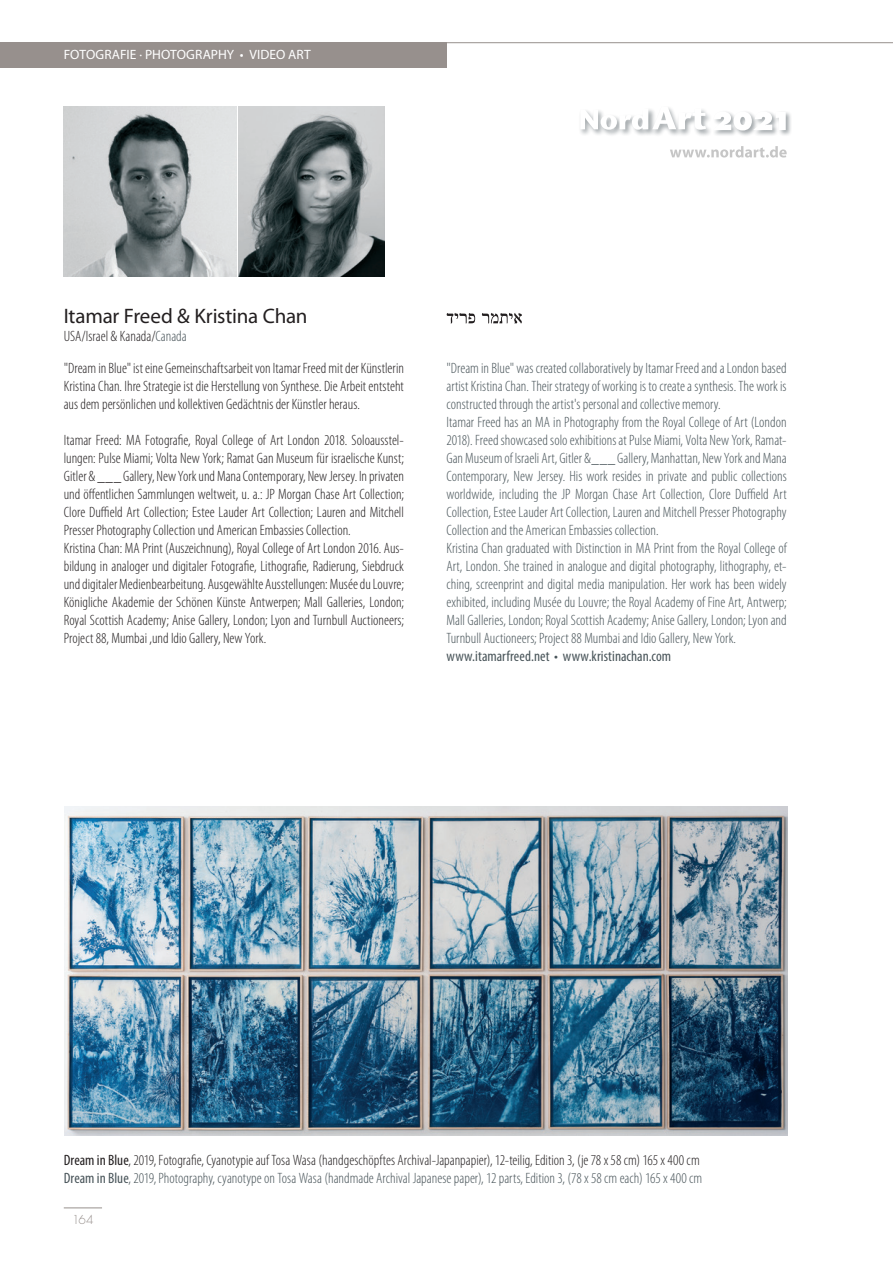
<style>
.page{position:relative;width:893px;height:1263px;background:#fff}
.page>*{position:absolute;margin:0;border:0;box-sizing:border-box;transform-origin:0 0}
.t1{font:21px "Myriad Pro";letter-spacing:-.01em;color:#231f20}
.t2{font:300 condensed 15px/18px "Myriad Pro";color:#231f20}
.t3{font:300 condensed 15px/18px "Myriad Pro";color:#485459}
.t4{font:condensed 15px "Myriad Pro";letter-spacing:.005em;color:#485459}
.t5{font:13.5px "Myriad Pro";letter-spacing:.005em;color:#fff}
.t6{font:300 12px "Futura Std";color:#97908d}
.s1{color:#485459}
.s2{font-weight:400}
.s3{font-weight:400;color:#485459}
</style>
<div class="page">
<div style="left:0;top:43px;width:446px;height:25px;background:#97908d"></div>
<hr style="left:446px;top:42px;width:447px;height:1px;background:#97908d">
<hr style="left:64px;top:1207px;width:38px;height:1px;background:#97908d">
<svg style="left:670px;top:146px;width:117px;height:12px"></svg>
<div style="left:579px;top:107px;width:77px;height:30px;background:#0b1a22;opacity:.75"></div>
<div style="left:651px;top:105px;width:62px;height:32px;background:#0b1a22;opacity:.75"></div>
<svg style="left:580px;top:106px;width:126px;height:24px"></svg>
<div style="left:711px;top:111px;width:81px;height:27px;background:#0b1a22;opacity:.75"></div>
<svg style="left:712px;top:111px;width:74px;height:19px"></svg>
<img style="left:65px;top:807px;width:722px;height:329px">
<svg style="left:447px;top:313px;width:75px;height:11px"></svg>
<img style="left:64px;top:106px;width:321px;height:170px">
<p class="t5" style="left:64px;top:46px;width:248px">FOTOGRAFIE · PHOTOGRAPHY • VIDEO ART</p>
<h1 class="t1" style="left:64px;top:303px;width:245px">Itamar Freed &amp; Kristina Chan</h1>
<p class="t2" style="left:64px;top:321px;width:342px;line-height:31.5px">USA/Israel &amp; Kanada/<span class="s1">Canada<br></span>"Dream in Blue" ist eine Gemeinschaftsarbeit von Itamar Freed mit der Künstlerin</p>
<p class="t2" style="left:64px;top:377px;width:342px">Kristina Chan. Ihre Strategie ist die Herstellung von Synthese. Die Arbeit entsteht aus dem persönlichen und kollektiven Gedächtnis der Künstler heraus.</p>
<p class="t2" style="left:64px;top:431px;width:342px">Itamar Freed: MA Fotografie, Royal College of Art London 2018. Soloausstel&shy;lungen: Pulse Miami; Volta New York; Ramat Gan Museum für israelische Kunst; Gitler &amp; ___ Gallery, New York und Mana Contemporary, New Jersey. In privaten und öffentlichen Sammlungen weltweit, u. a.: JP Morgan Chase Art Collection; Clore Duffield Art Collection; Estee Lauder Art Collection; Lauren and Mitchell Presser Photography Collection und American Embassies Collection.<br>Kristina Chan: MA Print (Auszeichnung), Royal College of Art London 2016. Aus&shy;bildung in analoger und digitaler Fotografie, Lithografie, Radierung, Siebdruck und digitaler Medienbearbeitung. Ausgewählte Ausstellungen: Musée du Louvre; Königliche Akademie der Schönen Künste Antwerpen; Mall Galleries, London; Royal Scottish Academy; Anise Gallery, London; Lyon and Turnbull Auctioneers; Project 88, Mumbai ,und Idio Gallery, New York.</p>
<p class="t3" style="left:446px;top:359px;width:342px">"Dream in Blue" was created collaboratively by Itamar Freed and a London based artist Kristina Chan. Their strategy of working is to create a synthesis. The work is constructed through the artist's personal and collective memory.<br>Itamar Freed has an MA in Photography from the Royal College of Art (London 2018). Freed showcased solo exhibitions at Pulse Miami, Volta New York, Ramat-Gan Museum of Israeli Art, Gitler &amp;___ Gallery, Manhattan, New York and Mana Contemporary, New Jersey. His work resides in private and public collections worldwide, including the JP Morgan Chase Art Collection, Clore Duffield Art Collection, Estee Lauder Art Collection, Lauren and Mitchell Presser Photography Collection and the American Embassies collection.<br>Kristina Chan graduated with Distinction in MA Print from the Royal College of Art, London. She trained in analogue and digital photography, lithography, et&shy;ching, screenprint and digital media manipulation. Her work has been widely exhibited, including Musée du Louvre; the Royal Academy of Fine Art, Antwerp; Mall Galleries, London; Royal Scottish Academy; Anise Gallery, London; Lyon and Turnbull Auctioneers; Project 88 Mumbai and Idio Gallery, New York.</p>
<p class="t4" style="left:446px;top:647px;width:226px">www.itamarfreed.net • www.kristinachan.com</p>
<p class="t2" style="left:64px;top:1151px;width:640px"><span class="s2">Dream in Blue</span>, 2019, Fotografie, Cyanotypie auf Tosa Wasa (handgeschöpftes Archival-Japanpapier), 12-teilig, Edition 3, (je 78 x 58 cm) 165 x 400 cm<br><span class="s3">Dream in Blue</span><span class="s1">, 2019, Photography, cyanotype on Tosa Wasa (handmade Archival Japanese paper), 12 parts, Edition 3, (78 x 58 cm each) 165 x 400 cm</span></p>
<p class="t6" style="left:72px;top:1212px;width:23px">164</p>
</div>
